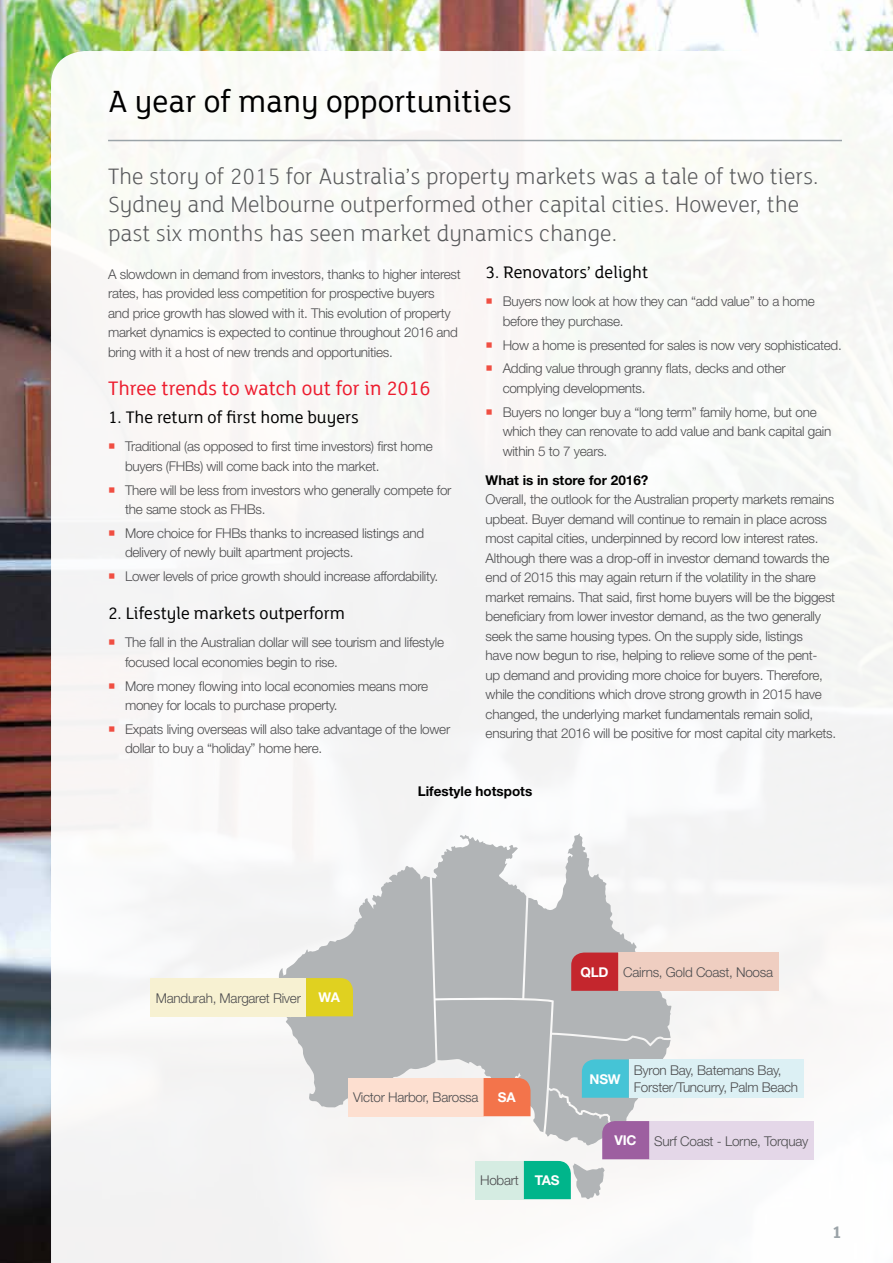
<style>
.page{position:relative;width:893px;height:1263px;background:#fff}
.page>*{position:absolute;margin:0;border:0;box-sizing:border-box;transform-origin:0 0}
.t1{font:33px "LJH Lighthouse";color:#000}
.t2{font:300 24px/28.5px "LJH Lighthouse";color:#58595b}
.t3{font:21px "LJH Lighthouse";color:#ed1c2e}
.t4{font:18px "LJH Lighthouse";color:#000}
.t5{font:700 18px "LJH Lighthouse";color:#9ba3a8}
.t6{font:300 13.5px/19.5px "Helvetica Neue";letter-spacing:-.02em;color:#4d4d4f}
.t7{font:700 13.5px "Helvetica Neue";color:#000}
.t8{font:700 13.5px "Helvetica Neue";letter-spacing:-.02em;color:#fff}
.s1{color:#f04e42}
</style>
<div class="page">
<img style="left:0;top:0;width:893px;height:1263px">
<div style="left:51px;top:51px;width:842px;height:1212px;background:#f8f7f5"></div>
<hr style="left:108px;top:140px;width:734px;height:1px;background:#9ba3a8">
<div style="left:629px;top:1059px;width:174px;height:39px;background:#dcf0f4"></div>
<div style="left:649px;top:1121px;width:164px;height:38px;background:#e4d7e8"></div>
<div style="left:151px;top:978px;width:155px;height:38px;background:#f7f1d2"></div>
<div style="left:618px;top:952px;width:160px;height:39px;background:#efcec1"></div>
<svg style="left:278px;top:833px;width:393px;height:367px"></svg>
<h1 class="t1" style="left:108px;top:79px;width:405px">A year of many opportunities</h1>
<h2 class="t2" style="left:108px;top:161px;width:712px">The story of 2015 for Australia’s property markets was a tale of two tiers.<br>Sydney and Melbourne outperformed other capital cities. However, the past six months has seen market dynamics change.</h2>
<p class="t6" style="left:108px;top:264px;width:354px">A slowdown in demand from investors, thanks to higher interest rates, has provided less competition for prospective buyers<br>and price growth has slowed with it. This evolution of property market dynamics is expected to continue throughout 2016 and bring with it a host of new trends and opportunities.</p>
<h3 class="t3" style="left:108px;top:374px;width:324px">Three trends to watch out for in 2016</h3>
<h3 class="t4" style="left:108px;top:406px;width:252px">1. The return of first home buyers</h3>
<p class="t6" style="left:125px;top:436px;width:309px;text-indent:-17px"><span class="s1">○</span> Traditional (as opposed to first time investors) first home buyers (FHBs) will come back into the market.</p>
<p class="t6" style="left:125px;top:480px;width:328px;text-indent:-17px"><span class="s1">○</span> There will be less from investors who generally compete for the same stock as FHBs.</p>
<p class="t6" style="left:125px;top:523px;width:301px;text-indent:-17px"><span class="s1">○</span> More choice for FHBs thanks to increased listings and delivery of newly built apartment projects.</p>
<p class="t6" style="left:108px;top:566px;width:332px"><span class="s1">○</span> Lower levels of price growth should increase affordability.</p>
<h3 class="t4" style="left:108px;top:602px;width:238px">2. Lifestyle markets outperform</h3>
<p class="t6" style="left:125px;top:632px;width:321px;text-indent:-17px"><span class="s1">○</span> The fall in the Australian dollar will see tourism and lifestyle focused local economies begin to rise.</p>
<p class="t6" style="left:125px;top:676px;width:305px;text-indent:-17px"><span class="s1">○</span> More money flowing into local economies means more money for locals to purchase property.</p>
<p class="t6" style="left:125px;top:719px;width:327px;text-indent:-17px"><span class="s1">○</span> Expats living overseas will also take advantage of the lower dollar to buy a “holiday” home here.</p>
<h3 class="t4" style="left:486px;top:261px;width:164px">3. Renovators’ delight</h3>
<p class="t6" style="left:503px;top:292px;width:314px;text-indent:-17px"><span class="s1">○</span> Buyers now look at how they can “add value” to a home before they purchase.</p>
<p class="t6" style="left:486px;top:335px;width:358px"><span class="s1">○</span> How a home is presented for sales is now very sophisticated.</p>
<p class="t6" style="left:503px;top:359px;width:285px;text-indent:-17px"><span class="s1">○</span> Adding value through granny flats, decks and other complying developments.</p>
<p class="t6" style="left:503px;top:402px;width:330px;text-indent:-17px"><span class="s1">○</span> Buyers no longer buy a “long term” family home, but one which they can renovate to add value and bank capital gain within 5 to 7 years.</p>
<p class="t7" style="left:486px;top:472px;width:164px">What is in store for 2016?</p>
<p class="t6" style="left:486px;top:489px;width:352px">Overall, the outlook for the Australian property markets remains upbeat. Buyer demand will continue to remain in place across most capital cities, underpinned by record low interest rates.<br>Although there was a drop-off in investor demand towards the end of 2015 this may again return if the volatility in the share market remains. That said, first home buyers will be the biggest beneficiary from lower investor demand, as the two generally seek the same housing types. On the supply side, listings<br>have now begun to rise, helping to relieve some of the pent-<br>up demand and providing more choice for buyers. Therefore, while the conditions which drove strong growth in 2015 have changed, the underlying market fundamentals remain solid, ensuring that 2016 will be positive for most capital city markets.</p>
<p class="t7" style="left:418px;top:783px;width:116px">Lifestyle hotspots</p>
<p class="t6" style="left:156px;top:988px;width:147px">Mandurah, Margaret River</p>
<p class="t8" style="left:319px;top:989px;width:23px">WA</p>
<p class="t8" style="left:580px;top:964px;width:29px">QLD</p>
<p class="t6" style="left:623px;top:962px;width:151px">Cairns, Gold Coast, Noosa</p>
<p class="t6" style="left:353px;top:1087px;width:127px">Victor Harbor, Barossa</p>
<p class="t8" style="left:498px;top:1089px;width:19px">SA</p>
<p class="t6" style="left:480px;top:1170px;width:40px">Hobart</p>
<p class="t8" style="left:535px;top:1172px;width:26px">TAS</p>
<p class="t8" style="left:590px;top:1071px;width:32px">NSW</p>
<p class="t6" style="left:634px;top:1062px;width:166px;line-height:16.5px">Byron Bay, Batemans Bay,<br>Forster/Tuncurry, Palm Beach</p>
<p class="t8" style="left:614px;top:1132px;width:23px">VIC</p>
<p class="t6" style="left:654px;top:1131px;width:156px">Surf Coast - Lorne, Torquay</p>
<h3 class="t5" style="left:832px;top:1219px;width:12px">1</h3>
</div>
